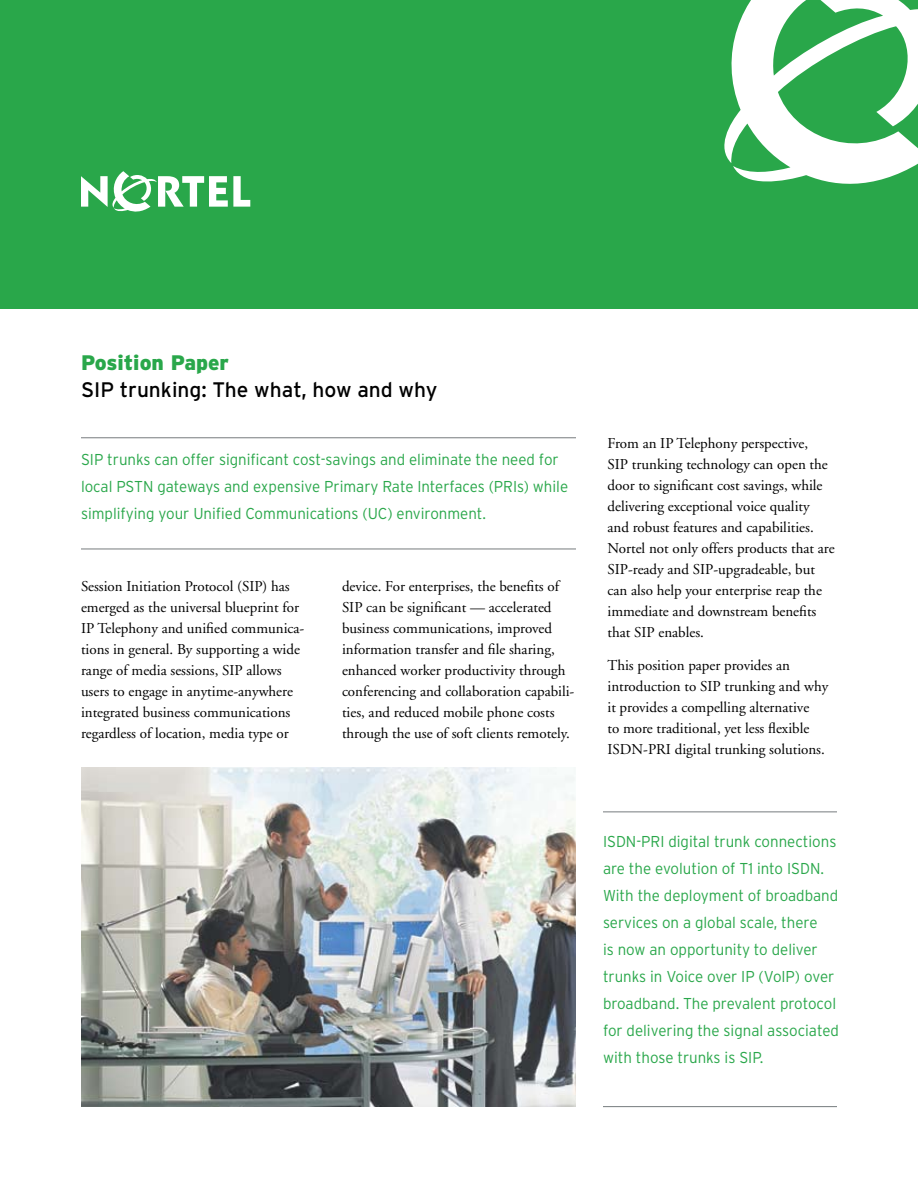
<style>
.page{position:relative;width:918px;height:1188px;background:#fff}
.page>*{position:absolute;margin:0;border:0;box-sizing:border-box;transform-origin:0 0}
.t1{font:21px "Interstate";color:#000}
.t2{font:900 21px "Interstate";color:#29a74a}
.t3{font:300 15.75px/27px "Interstate";color:#29a74a;scale:.96 1}
.t4{font:15px/21px "Adobe Garamond";color:#000}
</style>
<div class="page">
<div style="left:0;top:0;width:918px;height:308px;background:#29a74a"></div>
<svg style="left:81px;top:171px;width:169px;height:41px"></svg>
<svg style="left:725px;top:0;width:193px;height:183px"></svg>
<img style="left:81px;top:767px;width:495px;height:340px">
<hr style="left:81px;top:437px;width:495px;height:1px;background:#767b7e">
<hr style="left:81px;top:549px;width:495px;height:1px;background:#767b7e">
<hr style="left:603px;top:1106px;width:234px;height:1px;background:#767b7e">
<hr style="left:603px;top:812px;width:234px;height:1px;background:#767b7e">
<h1 class="t2" style="left:81px;top:351px;width:149px">Position Paper</h1>
<h1 class="t1" style="left:81px;top:378px;width:358px">SIP trunking: The what, how and why</h1>
<p class="t3" style="left:81px;top:446px;width:509px">SIP trunks can offer significant cost-savings and eliminate the need for local PSTN gateways and expensive Primary Rate Interfaces (PRIs) while simplifying your Unified Communications (UC) environment.</p>
<p class="t4" style="left:81px;top:577px;width:225px">Session Initiation Protocol (SIP) has emerged as the universal blueprint for IP Telephony and unified communica&shy;tions in general. By supporting a wide range of media sessions, SIP allows users to engage in anytime-anywhere integrated business communications regardless of location, media type or</p>
<p class="t4" style="left:342px;top:577px;width:234px">device. For enterprises, the benefits of SIP can be significant — accelerated business communications, improved information transfer and file sharing, enhanced worker productivity through conferencing and collaboration capabili&shy;ties, and reduced mobile phone costs through the use of soft clients remotely.</p>
<p class="t4" style="left:608px;top:433px;width:229px">From an IP Telephony perspective,<br>SIP trunking technology can open the door to significant cost savings, while delivering exceptional voice quality and robust features and capabilities.<br>Nortel not only offers products that are SIP-ready and SIP-upgradeable, but can also help your enterprise reap the immediate and downstream benefits that SIP enables.</p>
<p class="t4" style="left:608px;top:655px;width:222px">This position paper provides an introduction to SIP trunking and why it provides a compelling alternative<br>to more traditional, yet less flexible ISDN-PRI digital trunking solutions.</p>
<p class="t3" style="left:603px;top:828px;width:247px">ISDN-PRI digital trunk connections are the evolution of T1 into ISDN.<br>With the deployment of broadband services on a global scale, there<br>is now an opportunity to deliver trunks in Voice over IP (VoIP) over broadband. The prevalent protocol for delivering the signal associated with those trunks is SIP.</p>
</div>
